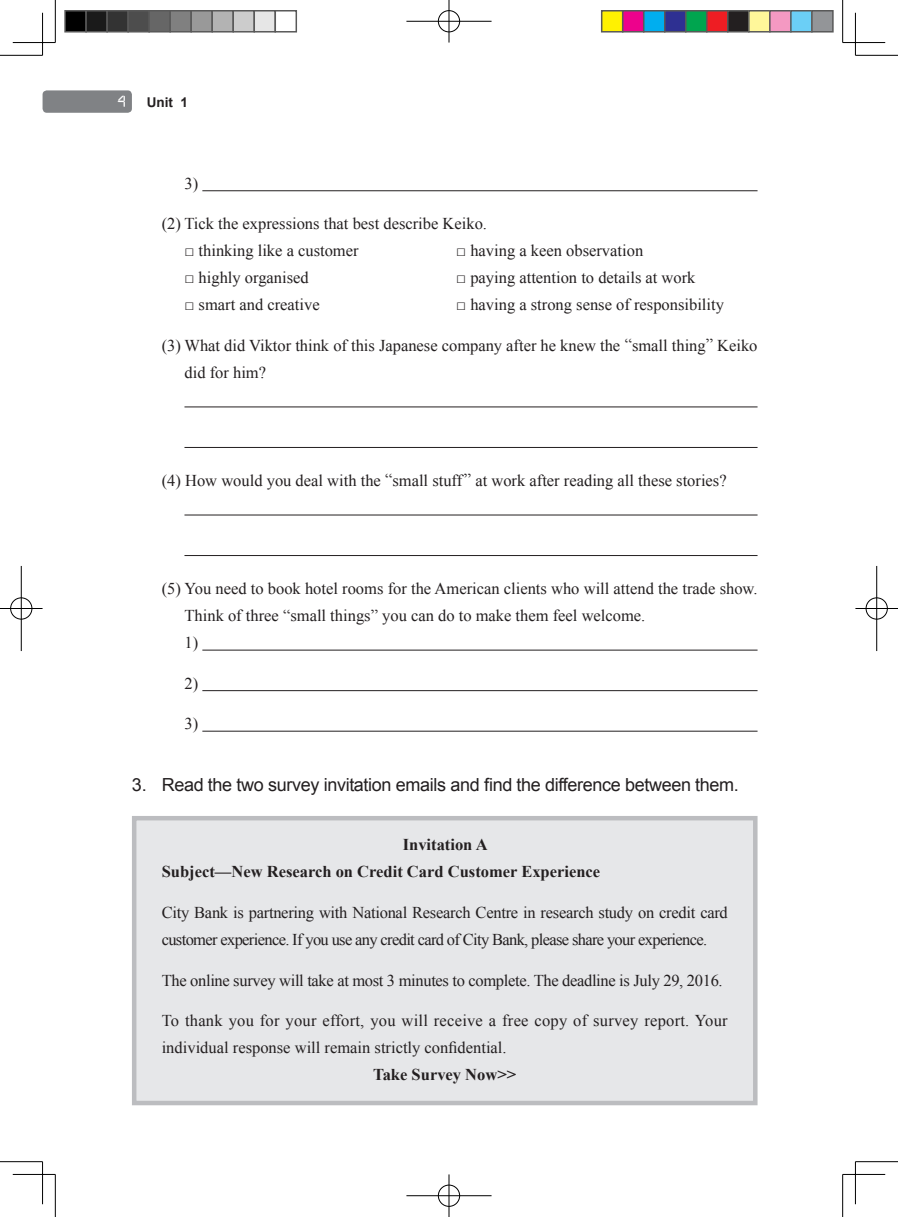
<style>
.page{position:relative;width:898px;height:1217px;background:#fff}
.page>*{position:absolute;margin:0;border:0;box-sizing:border-box;transform-origin:0 0}
.t1{font:18px "Arial";letter-spacing:-.02em;color:#231f20}
.t2{font:16.5px/27px "Times New Roman";color:#231f20}
.t3{font:16.5px/27px "Times New Roman";letter-spacing:-.03em;color:#231f20}
.t4{font:700 16.5px/27px "Times New Roman";color:#231f20}
.t5{font:16.5px "Times New Roman";letter-spacing:-.02em;color:#231f20}
.t6{font:15px "a LCD Nova";color:#fff}
.t7{font:700 13.5px "Arial";color:#231f20}
</style>
<div class="page">
<div style="left:43px;top:90px;width:89px;height:23px;background:#808285;border-radius:4px"></div>
<div style="left:132px;top:815px;width:625px;height:289px;background:#e6e7e9;border:4px solid #bcbdc0"></div>
<hr style="left:202px;top:190px;width:555px;height:1px;background:#231f20">
<hr style="left:184px;top:406px;width:573px;height:1px;background:#231f20">
<hr style="left:184px;top:447px;width:573px;height:1px;background:#231f20">
<hr style="left:184px;top:514px;width:573px;height:1px;background:#231f20">
<hr style="left:184px;top:555px;width:573px;height:1px;background:#231f20">
<hr style="left:202px;top:649px;width:555px;height:1px;background:#231f20">
<hr style="left:202px;top:690px;width:555px;height:1px;background:#231f20">
<hr style="left:202px;top:730px;width:555px;height:1px;background:#231f20">
<hr style="left:0;top:55px;width:43px;height:1px;background:#000">
<hr style="left:855px;top:55px;width:42px;height:1px;background:#000">
<hr style="left:0;top:1161px;width:43px;height:1px;background:#000">
<hr style="left:855px;top:1161px;width:42px;height:1px;background:#000">
<hr style="left:55px;top:0;width:1px;height:43px;background:#000">
<hr style="left:55px;top:1174px;width:1px;height:42px;background:#000">
<hr style="left:842px;top:0;width:1px;height:43px;background:#000">
<hr style="left:842px;top:1174px;width:1px;height:42px;background:#000">
<hr style="left:13px;top:42px;width:42px;height:1px;background:#000">
<hr style="left:842px;top:42px;width:42px;height:1px;background:#000">
<hr style="left:13px;top:1173px;width:42px;height:1px;background:#000">
<hr style="left:842px;top:1173px;width:42px;height:1px;background:#000">
<hr style="left:42px;top:13px;width:1px;height:42px;background:#000">
<hr style="left:42px;top:1161px;width:1px;height:42px;background:#000">
<hr style="left:854px;top:13px;width:1px;height:42px;background:#000">
<hr style="left:854px;top:1161px;width:1px;height:42px;background:#000">
<div style="left:437px;top:10px;width:23px;height:23px;border:2px solid #fff;border-radius:50%"></div>
<hr style="left:406px;top:20px;width:85px;height:2px;background:#fff">
<hr style="left:448px;top:0;width:2px;height:43px;background:#fff">
<div style="left:438px;top:10px;width:21px;height:22px;border:1px solid #000;border-radius:50%"></div>
<hr style="left:406px;top:21px;width:85px;height:1px;background:#000">
<hr style="left:448px;top:0;width:1px;height:43px;background:#000">
<div style="left:437px;top:1183px;width:23px;height:23px;border:2px solid #fff;border-radius:50%"></div>
<hr style="left:406px;top:1194px;width:85px;height:2px;background:#fff">
<hr style="left:448px;top:1174px;width:2px;height:42px;background:#fff">
<div style="left:438px;top:1184px;width:21px;height:22px;border:1px solid #000;border-radius:50%"></div>
<hr style="left:406px;top:1195px;width:85px;height:1px;background:#000">
<hr style="left:448px;top:1174px;width:1px;height:42px;background:#000">
<div style="left:10px;top:596px;width:23px;height:24px;border:2px solid #fff;border-radius:50%"></div>
<hr style="left:0;top:607px;width:43px;height:2px;background:#fff">
<hr style="left:20px;top:566px;width:2px;height:85px;background:#fff">
<div style="left:10px;top:597px;width:22px;height:22px;border:1px solid #000;border-radius:50%"></div>
<hr style="left:0;top:608px;width:43px;height:1px;background:#000">
<hr style="left:21px;top:566px;width:1px;height:85px;background:#000">
<div style="left:864px;top:596px;width:23px;height:24px;border:2px solid #fff;border-radius:50%"></div>
<hr style="left:855px;top:607px;width:42px;height:2px;background:#fff">
<hr style="left:875px;top:566px;width:2px;height:85px;background:#fff">
<div style="left:865px;top:597px;width:22px;height:22px;border:1px solid #000;border-radius:50%"></div>
<hr style="left:855px;top:608px;width:42px;height:1px;background:#000">
<hr style="left:876px;top:566px;width:1px;height:85px;background:#000">
<div style="left:65px;top:11px;width:21px;height:21px;background:#000"></div>
<div style="left:64px;top:10px;width:23px;height:23px;border:2px solid #595959"></div>
<div style="left:86px;top:11px;width:21px;height:21px;background:#1a1a1a"></div>
<div style="left:85px;top:10px;width:23px;height:23px;border:2px solid #595959"></div>
<div style="left:107px;top:11px;width:21px;height:21px;background:#333"></div>
<div style="left:106px;top:10px;width:23px;height:23px;border:2px solid #595959"></div>
<div style="left:128px;top:11px;width:21px;height:21px;background:#4d4d4d"></div>
<div style="left:127px;top:10px;width:23px;height:23px;border:2px solid #595959"></div>
<div style="left:149px;top:11px;width:21px;height:21px;background:#666"></div>
<div style="left:148px;top:10px;width:23px;height:23px;border:2px solid #595959"></div>
<div style="left:170px;top:11px;width:21px;height:21px;background:#808080"></div>
<div style="left:169px;top:10px;width:23px;height:23px;border:2px solid #595959"></div>
<div style="left:191px;top:11px;width:21px;height:21px;background:#999"></div>
<div style="left:190px;top:10px;width:23px;height:23px;border:2px solid #595959"></div>
<div style="left:212px;top:11px;width:21px;height:21px;background:#b3b3b3"></div>
<div style="left:211px;top:10px;width:23px;height:23px;border:2px solid #595959"></div>
<div style="left:233px;top:11px;width:21px;height:21px;background:#ccc"></div>
<div style="left:232px;top:10px;width:23px;height:23px;border:2px solid #595959"></div>
<div style="left:254px;top:11px;width:21px;height:21px;background:#e6e6e6"></div>
<div style="left:253px;top:10px;width:23px;height:23px;border:2px solid #595959"></div>
<div style="left:274px;top:10px;width:23px;height:23px;border:2px solid #595959"></div>
<div style="left:601px;top:11px;width:21px;height:21px;background:#fff101"></div>
<div style="left:600px;top:10px;width:23px;height:23px;border:2px solid #595959"></div>
<div style="left:622px;top:11px;width:21px;height:21px;background:#ed028c"></div>
<div style="left:621px;top:10px;width:23px;height:23px;border:2px solid #595959"></div>
<div style="left:643px;top:11px;width:21px;height:21px;background:#00aeef"></div>
<div style="left:642px;top:10px;width:23px;height:23px;border:2px solid #595959"></div>
<div style="left:664px;top:11px;width:21px;height:21px;background:#2e3092"></div>
<div style="left:663px;top:10px;width:23px;height:23px;border:2px solid #595959"></div>
<div style="left:685px;top:11px;width:21px;height:21px;background:#00a54f"></div>
<div style="left:684px;top:10px;width:23px;height:23px;border:2px solid #595959"></div>
<div style="left:706px;top:11px;width:21px;height:21px;background:#ee1d23"></div>
<div style="left:705px;top:10px;width:23px;height:23px;border:2px solid #595959"></div>
<div style="left:727px;top:11px;width:21px;height:21px;background:#231f20"></div>
<div style="left:726px;top:10px;width:23px;height:23px;border:2px solid #595959"></div>
<div style="left:748px;top:11px;width:21px;height:21px;background:#fff79a"></div>
<div style="left:747px;top:10px;width:23px;height:23px;border:2px solid #595959"></div>
<div style="left:769px;top:11px;width:21px;height:21px;background:#f499c2"></div>
<div style="left:768px;top:10px;width:23px;height:23px;border:2px solid #595959"></div>
<div style="left:790px;top:11px;width:21px;height:21px;background:#6bcff6"></div>
<div style="left:789px;top:10px;width:23px;height:23px;border:2px solid #595959"></div>
<div style="left:811px;top:11px;width:21px;height:21px;background:#939598"></div>
<div style="left:810px;top:10px;width:23px;height:23px;border:2px solid #595959"></div>
<p class="t6" style="left:118px;top:94px;width:9px">4</p>
<p class="t7" style="left:147px;top:93px;width:43px">Unit 1</p>
<p class="t2" style="left:184px;top:169px;width:15px">3)</p>
<p class="t2" style="left:162px;top:210px;width:327px">(2) Tick the expressions that best describe Keiko.</p>
<p class="t2" style="left:184px;top:237px;width:176px">□ thinking like a customer</p>
<p class="t2" style="left:456px;top:237px;width:188px">□ having a keen observation</p>
<p class="t2" style="left:184px;top:264px;width:126px">□ highly organised</p>
<p class="t2" style="left:456px;top:264px;width:241px">□ paying attention to details at work</p>
<p class="t2" style="left:184px;top:291px;width:137px">□ smart and creative</p>
<p class="t2" style="left:456px;top:291px;width:269px">□ having a strong sense of responsibility</p>
<p class="t2" style="left:184px;top:331px;width:574px;text-indent:-23px">(3) What did Viktor think of this Japanese company after he knew the “small thing” Keiko did for him?</p>
<p class="t2" style="left:162px;top:466px;width:566px">(4) How would you deal with the “small stuff” at work after reading all these stories?</p>
<p class="t2" style="left:184px;top:574px;width:574px;text-indent:-23px">(5) You need to book hotel rooms for the American clients who will attend the trade show.<br>Think of three “small things” you can do to make them feel welcome.<br>1)</p>
<p class="t2" style="left:184px;top:669px;width:15px">2)</p>
<p class="t2" style="left:184px;top:709px;width:15px">3)</p>
<p class="t1" style="left:132px;top:772px;width:608px">3. Read the two survey invitation emails and find the difference between them.</p>
<p class="t4" style="left:162px;top:830px;width:440px;text-indent:241px">Invitation A<br>Subject—New Research on Credit Card Customer Experience</p>
<p class="t3" style="left:162px;top:898px;width:567px">City Bank is partnering with National Research Centre in research study on credit card customer experience. If you use any credit card of City Bank, please share your experience.</p>
<p class="t5" style="left:162px;top:968px;width:562px">The online survey will take at most 3 minutes to complete. The deadline is July 29, 2016.</p>
<p class="t2" style="left:162px;top:1006px;width:567px">To thank you for your effort, you will receive a free copy of survey report. Your individual response will remain strictly confidential.</p>
<p class="t4" style="left:373px;top:1060px;width:144px">Take Survey Now&gt;&gt;</p>
</div>
